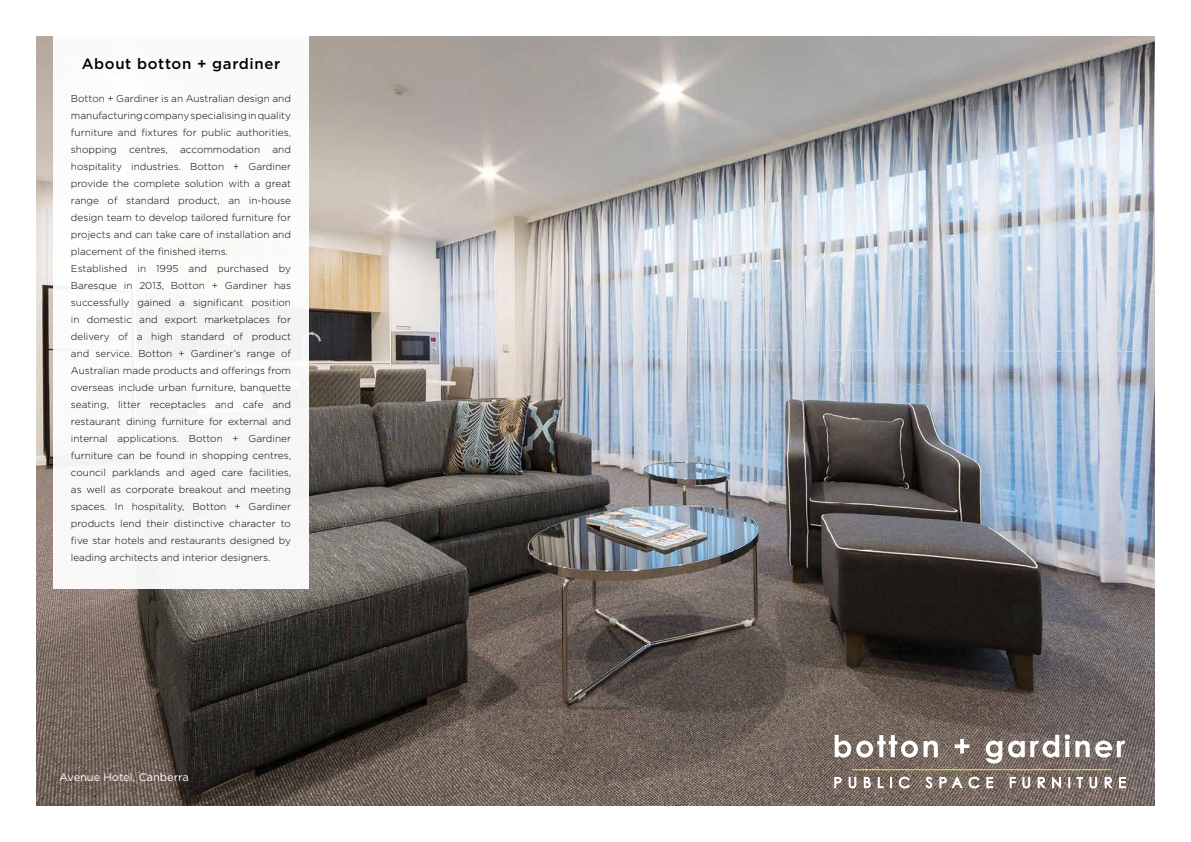
<style>
.page{position:relative;width:1191px;height:842px;background:#fff}
.page>*{position:absolute;margin:0;border:0;box-sizing:border-box;transform-origin:0 0}
.t1{font:500 15px "Gotham";letter-spacing:.04em;color:#000}
.t2{font:11px "Gotham";color:#fff}
.t3{font:300 10px/17px "Gotham";color:#000}
</style>
<div class="page">
<img style="left:36px;top:36px;width:1119px;height:770px">
<div style="left:54px;top:0;width:255px;height:589px;background:#fff"></div>
<svg style="left:834px;top:735px;width:103px;height:22px"></svg>
<svg style="left:954px;top:739px;width:15px;height:15px"></svg>
<svg style="left:985px;top:741px;width:17px;height:22px"></svg>
<svg style="left:1008px;top:741px;width:16px;height:16px"></svg>
<svg style="left:1030px;top:734px;width:39px;height:23px"></svg>
<svg style="left:1075px;top:741px;width:14px;height:16px"></svg>
<svg style="left:1095px;top:741px;width:30px;height:16px"></svg>
<hr style="left:852px;top:769px;width:258px;height:1px;background:#ede813">
<svg style="left:834px;top:777px;width:291px;height:11px"></svg>
<h1 class="t1" style="left:82px;top:54px;width:200px">About botton + gardiner</h1>
<p class="t3" style="left:71px;top:90px;width:222px">Botton + Gardiner is an Australian design and manufacturing company specialising in quality furniture and fixtures for public authorities, shopping centres, accommodation and hospitality industries. Botton + Gardiner provide the complete solution with a great range of standard product, an in-house design team to develop tailored furniture for projects and can take care of installation and placement of the finished items.<br>Established in 1995 and purchased by Baresque in 2013, Botton + Gardiner has successfully gained a significant position in domestic and export marketplaces for delivery of a high standard of product and service. Botton + Gardiner’s range of Australian made products and offerings from overseas include urban furniture, banquette seating, litter receptacles and cafe and restaurant dining furniture for external and internal applications. Botton + Gardiner furniture can be found in shopping centres, council parklands and aged care facilities, as well as corporate breakout and meeting spaces. In hospitality, Botton + Gardiner products lend their distinctive character to five star hotels and restaurants designed by leading architects and interior designers.</p>
<p class="t2" style="left:60px;top:771px;width:131px">Avenue Hotel, Canberra</p>
</div>
